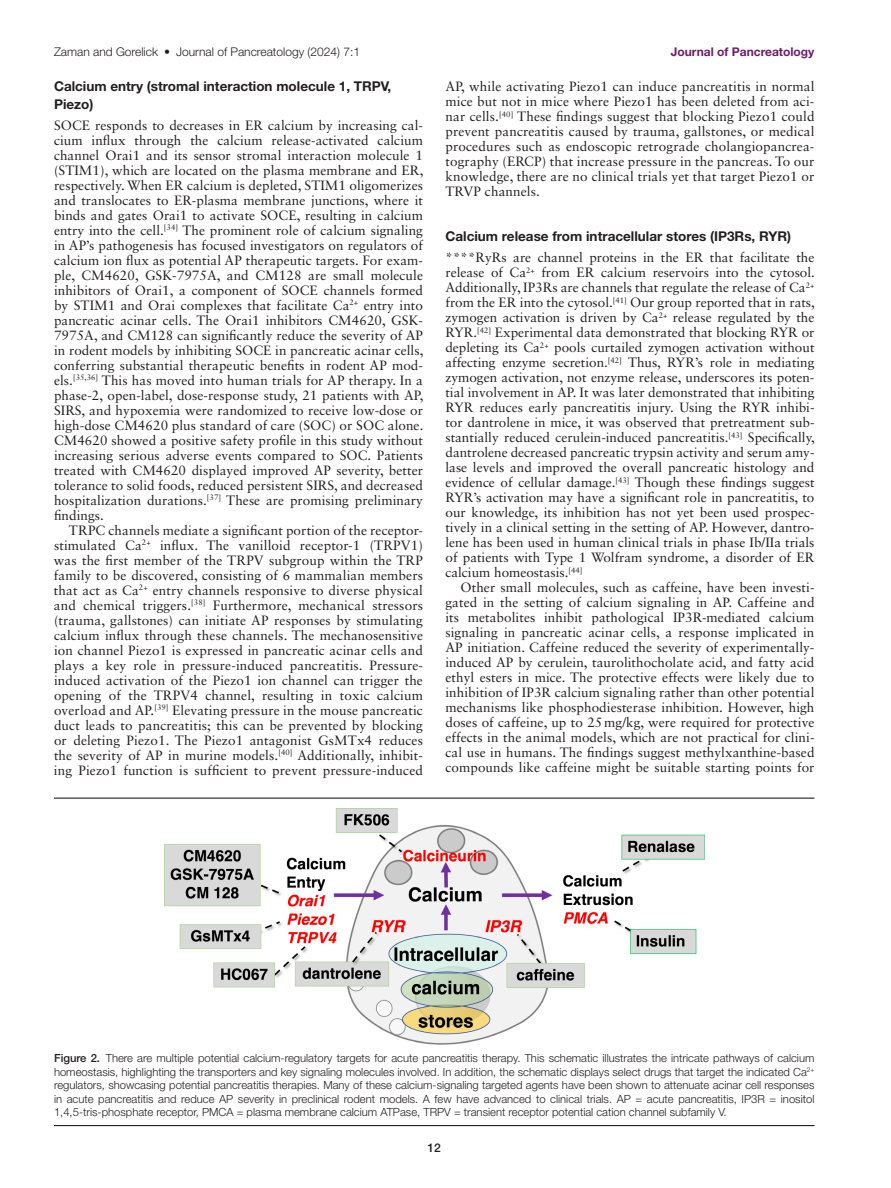
<style>
.page{position:relative;width:891px;height:1188px;background:#fff}
.page>*{position:absolute;margin:0;border:0;box-sizing:border-box;transform-origin:0 0}
.t1{font:13.5px/15px "Sabon LT Std";letter-spacing:.005em;color:#231f20;text-align:justify}
.t2{font:700 13.5px/18px "Helvetica Neue LT Std";color:#231f20}
.t3{font:300 12px "Helvetica Neue LT Std";color:#231f20}
.t4{font:700 12px "Helvetica Neue LT Std";color:#6d1c6b}
.t5{font:500 12px "Helvetica Neue LT Std";color:#231f20}
.t6{font:300 11.25px/13.5px "Helvetica Neue LT Std";color:#231f20;text-align:justify}
.s1{font-weight:500}
</style>
<div class="page">
<img style="left:164px;top:809px;width:540px;height:236px">
<hr style="left:54px;top:798px;width:760px;height:1px;background:#231f20">
<hr style="left:54px;top:1125px;width:760px;height:1px;background:#231f20">
<p class="t3" style="left:54px;top:44px;width:308px">Zaman and Gorelick • Journal of Pancreatology (2024) 7:1</p>
<p class="t4" style="left:671px;top:44px;width:145px">Journal of Pancreatology</p>
<p class="t2" style="left:54px;top:77px;width:339px">Calcium entry (stromal interaction molecule 1, TRPV,<br>Piezo)</p>
<p class="t1" style="left:54px;top:117px;width:371px">SOCE responds to decreases in ER calcium by increasing cal&shy;cium influx through the calcium release-activated calcium channel Orai1 and its sensor stromal interaction molecule 1 (STIM1), which are located on the plasma membrane and ER, respectively. When ER calcium is depleted, STIM1 oligomerizes and translocates to ER-plasma membrane junctions, where it binds and gates Orai1 to activate SOCE, resulting in calcium entry into the cell.<sup>[34]</sup> The prominent role of calcium signaling in AP’s pathogenesis has focused investigators on regulators of calcium ion flux as potential AP therapeutic targets. For exam&shy;ple, CM4620, GSK-7975A, and CM128 are small molecule inhibitors of Orai1, a component of SOCE channels formed by STIM1 and Orai complexes that facilitate Ca<sup>2+</sup> entry into pancreatic acinar cells. The Orai1 inhibitors CM4620, GSK-7975A, and CM128 can significantly reduce the severity of AP in rodent models by inhibiting SOCE in pancreatic acinar cells, conferring substantial therapeutic benefits in rodent AP mod&shy;els.<sup>[35,36]</sup> This has moved into human trials for AP therapy. In a phase-2, open-label, dose-response study, 21 patients with AP, SIRS, and hypoxemia were randomized to receive low-dose or high-dose CM4620 plus standard of care (SOC) or SOC alone.<br>CM4620 showed a positive safety profile in this study without increasing serious adverse events compared to SOC. Patients treated with CM4620 displayed improved AP severity, better tolerance to solid foods, reduced persistent SIRS, and decreased hospitalization durations.<sup>[37]</sup> These are promising preliminary findings.</p>
<p class="t1" style="left:54px;top:522px;width:371px;text-indent:15px">TRPC channels mediate a significant portion of the receptor&shy;stimulated Ca<sup>2+</sup> influx. The vanilloid receptor-1 (TRPV1) was the first member of the TRPV subgroup within the TRP family to be discovered, consisting of 6 mammalian members that act as Ca<sup>2+</sup> entry channels responsive to diverse physical and chemical triggers.<sup>[38]</sup> Furthermore, mechanical stressors (trauma, gallstones) can initiate AP responses by stimulating calcium influx through these channels. The mechanosensitive ion channel Piezo1 is expressed in pancreatic acinar cells and plays a key role in pressure-induced pancreatitis. Pressure&shy;induced activation of the Piezo1 ion channel can trigger the opening of the TRPV4 channel, resulting in toxic calcium overload and AP.<sup>[39]</sup> Elevating pressure in the mouse pancreatic duct leads to pancreatitis; this can be prevented by blocking or deleting Piezo1. The Piezo1 antagonist GsMTx4 reduces the severity of AP in murine models.<sup>[40]</sup> Additionally, inhibit&shy;ing Piezo1 function is sufficient to prevent pressure-induced</p>
<p class="t1" style="left:445px;top:79px;width:371px">AP, while activating Piezo1 can induce pancreatitis in normal mice but not in mice where Piezo1 has been deleted from aci&shy;nar cells.<sup>[40]</sup> These findings suggest that blocking Piezo1 could prevent pancreatitis caused by trauma, gallstones, or medical procedures such as endoscopic retrograde cholangiopancrea&shy;tography (ERCP) that increase pressure in the pancreas. To our knowledge, there are no clinical trials yet that target Piezo1 or TRVP channels.</p>
<p class="t2" style="left:445px;top:227px;width:347px">Calcium release from intracellular stores (IP3Rs, RYR)</p>
<p class="t1" style="left:445px;top:250px;width:371px">****RyRs are channel proteins in the ER that facilitate the release of Ca<sup>2+</sup> from ER calcium reservoirs into the cytosol.<br>Additionally, IP3Rs are channels that regulate the release of Ca<sup>2+ </sup>from the ER into the cytosol.<sup>[41]</sup> Our group reported that in rats, zymogen activation is driven by Ca<sup>2+</sup> release regulated by the RYR.<sup>[42]</sup> Experimental data demonstrated that blocking RYR or depleting its Ca<sup>2+</sup> pools curtailed zymogen activation without affecting enzyme secretion.<sup>[42]</sup> Thus, RYR’s role in mediating zymogen activation, not enzyme release, underscores its poten&shy;tial involvement in AP. It was later demonstrated that inhibiting RYR reduces early pancreatitis injury. Using the RYR inhibi&shy;tor dantrolene in mice, it was observed that pretreatment sub&shy;stantially reduced cerulein-induced pancreatitis.<sup>[43]</sup> Specifically, dantrolene decreased pancreatic trypsin activity and serum amy&shy;lase levels and improved the overall pancreatic histology and evidence of cellular damage.<sup>[43]</sup> Though these findings suggest RYR’s activation may have a significant role in pancreatitis, to our knowledge, its inhibition has not yet been used prospec&shy;tively in a clinical setting in the setting of AP. However, dantro&shy;lene has been used in human clinical trials in phase Ib/IIa trials of patients with Type 1 Wolfram syndrome, a disorder of ER calcium homeostasis.<sup>[44]</sup></p>
<p class="t1" style="left:446px;top:580px;width:371px;text-indent:15px">Other small molecules, such as caffeine, have been investi&shy;gated in the setting of calcium signaling in AP. Caffeine and its metabolites inhibit pathological IP3R-mediated calcium signaling in pancreatic acinar cells, a response implicated in AP initiation. Caffeine reduced the severity of experimentally&shy;induced AP by cerulein, taurolithocholate acid, and fatty acid ethyl esters in mice. The protective effects were likely due to inhibition of IP3R calcium signaling rather than other potential mechanisms like phosphodiesterase inhibition. However, high doses of caffeine, up to 25mg/kg, were required for protective effects in the animal models, which are not practical for clini&shy;cal use in humans. The findings suggest methylxanthine-based compounds like caffeine might be suitable starting points for</p>
<p class="t6" style="left:54px;top:1051px;width:762px"><span class="s1">Figure 2.</span> There are multiple potential calcium-regulatory targets for acute pancreatitis therapy. This schematic illustrates the intricate pathways of calcium homeostasis, highlighting the transporters and key signaling molecules involved. In addition, the schematic displays select drugs that target the indicated Ca<sup>2+ </sup>regulators, showcasing potential pancreatitis therapies. Many of these calcium-signaling targeted agents have been shown to attenuate acinar cell responses in acute pancreatitis and reduce AP severity in preclinical rodent models. A few have advanced to clinical trials. AP = acute pancreatitis, IP3R = inositol 1,4,5-tris-phosphate receptor, PMCA = plasma membrane calcium ATPase, TRPV = transient receptor potential cation channel subfamily V.</p>
<p class="t5" style="left:428px;top:1140px;width:15px">12</p>
</div>
